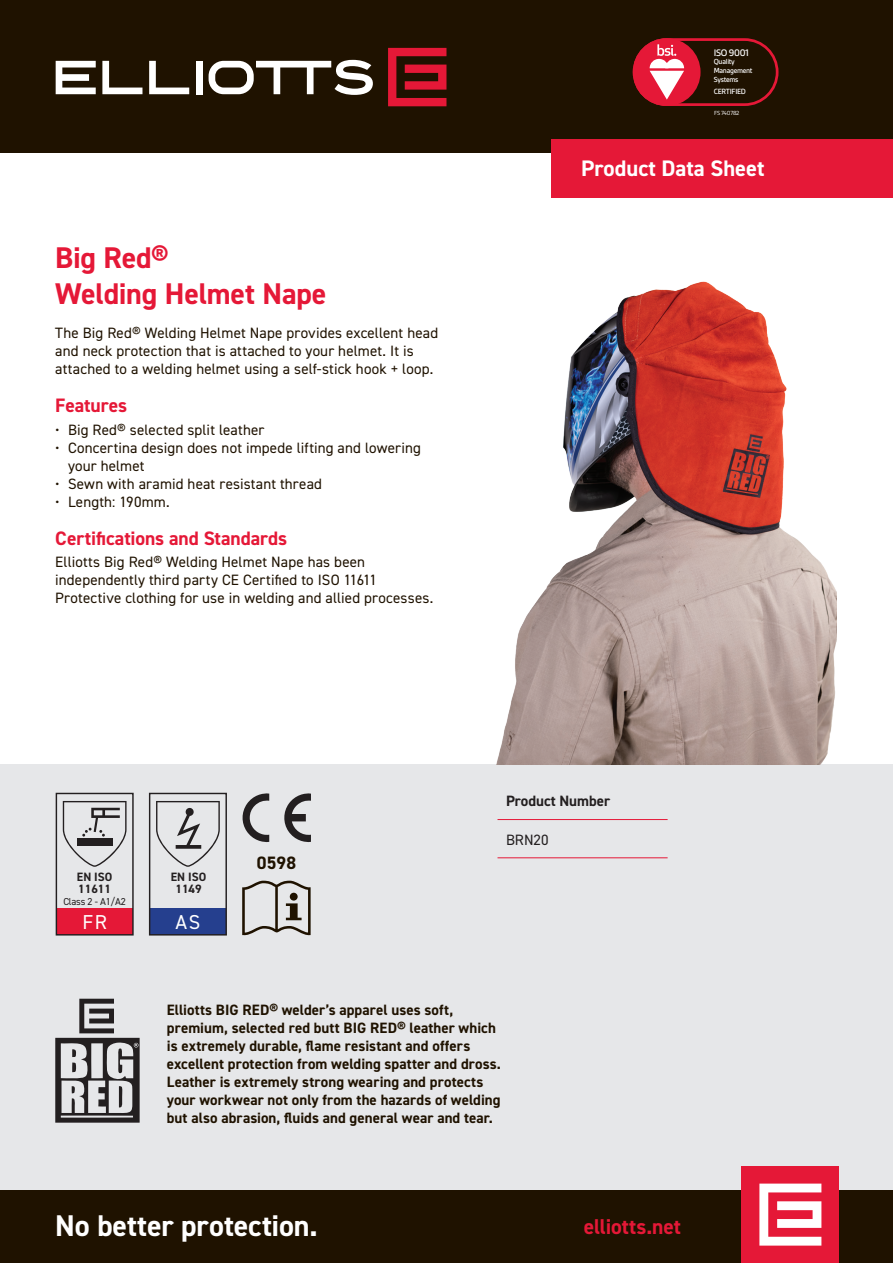
<style>
.page{position:relative;width:893px;height:1263px;background:#fff}
.page>*{position:absolute;margin:0;border:0;box-sizing:border-box;transform-origin:0 0}
.t1{font:700 30px/36px "DIN2014";letter-spacing:-.01em;color:#e51837}
.t2{font:700 30px "DIN2014";letter-spacing:-.005em;color:#fff}
.t3{font:700 22.5px "DIN2014";color:#fff}
.t4{font:700 21.45px "DIN2014";letter-spacing:-.005em;color:#e51837}
.t5{font:20.1px "DIN2014";color:#fff}
.t6{font:700 19.5px "DIN2014";letter-spacing:-.005em;color:#e51837}
.t7{font:700 18px "DIN2014";color:#1f1200}
.t8{font:15px/18px "DIN2014";letter-spacing:.01em;color:#1f1200}
.t9{font:700 15px/18px "DIN2014";letter-spacing:.005em;color:#1f1200}
.t10{font:700 15px "DIN2014";color:#231f20}
.t11{font:15px "DIN2014";color:#231f20}
.t12{font:700 12.15px/12.1px "DIN2014";color:#231f20;text-align:center}
.t13{font:500 10.2px "Gesta";letter-spacing:-.035em;color:#fff}
.t14{font:10.05px "DIN2014";letter-spacing:-.02em;color:#231f20}
.t15{font:500 8.1px "Gesta";letter-spacing:-.035em;color:#fff}
.t16{font:500 7.95px/8.6px "Gesta";letter-spacing:-.035em;color:#fff}
.t17{font:6.3px "Gesta";letter-spacing:-.035em;color:#fff}
</style>
<div class="page">
<div style="left:0;top:0;width:893px;height:153px;background:#1f1200"></div>
<div style="left:0;top:1189px;width:893px;height:74px;background:#1f1200"></div>
<div style="left:0;top:764px;width:893px;height:425px;background:#e6e7e9"></div>
<svg style="left:55px;top:999px;width:85px;height:124px"></svg>
<hr style="left:497px;top:819px;width:171px;height:1px;background:#e51837">
<hr style="left:497px;top:857px;width:171px;height:1px;background:#e51837">
<svg style="left:284px;top:793px;width:27px;height:50px"></svg>
<svg style="left:242px;top:793px;width:27px;height:50px"></svg>
<svg style="left:242px;top:881px;width:69px;height:54px"></svg>
<div style="left:290px;top:893px;width:8px;height:7px;background:#1f1200;border-radius:50%"></div>
<div style="left:150px;top:908px;width:76px;height:27px;background:#253f8e"></div>
<div style="left:149px;top:793px;width:78px;height:142px;border:1px solid #231f20"></div>
<svg style="left:156px;top:801px;width:64px;height:66px"></svg>
<div style="left:57px;top:908px;width:76px;height:27px;background:#e51837"></div>
<div style="left:56px;top:793px;width:78px;height:142px;border:1px solid #231f20"></div>
<svg style="left:63px;top:801px;width:64px;height:66px"></svg>
<img style="left:496px;top:281px;width:340px;height:483px">
<div style="left:551px;top:139px;width:342px;height:59px;background:#e51837"></div>
<svg style="left:388px;top:48px;width:58px;height:58px"></svg>
<div style="left:196px;top:61px;width:6px;height:33px;background:#fff"></div>
<svg style="left:209px;top:60px;width:164px;height:35px"></svg>
<svg style="left:56px;top:61px;width:40px;height:33px"></svg>
<svg style="left:102px;top:61px;width:40px;height:33px"></svg>
<svg style="left:149px;top:61px;width:40px;height:33px"></svg>
<div style="left:741px;top:1166px;width:98px;height:97px;background:#e51837"></div>
<svg style="left:759px;top:1183px;width:62px;height:62px"></svg>
<svg style="left:633px;top:38px;width:145px;height:68px"></svg>
<p class="t13" style="left:714px;top:47px;width:37px">ISO 9001</p>
<p class="t16" style="left:714px;top:58px;width:40px">Quality<br>Management<br>Systems</p>
<p class="t15" style="left:714px;top:87px;width:34px">CERTIFIED</p>
<p class="t17" style="left:714px;top:109px;width:27px">FS 740782</p>
<h1 class="t1" style="left:55px;top:239px;width:273px">Big Red®<br>Welding Helmet Nape</h1>
<p class="t8" style="left:55px;top:324px;width:384px">The Big Red® Welding Helmet Nape provides excellent head and neck protection that is attached to your helmet. It is attached to a welding helmet using a self-stick hook + loop.</p>
<h3 class="t6" style="left:55px;top:393px;width:74px">Features</h3>
<p class="t8" style="left:55px;top:420px;width:211px">• Big Red® selected split leather</p>
<p class="t8" style="left:68px;top:438px;width:354px;text-indent:-13px">• Concertina design does not impede lifting and lowering your helmet</p>
<p class="t8" style="left:55px;top:474px;width:268px">• Sewn with aramid heat resistant thread</p>
<p class="t8" style="left:55px;top:492px;width:116px">• Length: 190mm.</p>
<h3 class="t6" style="left:55px;top:525px;width:234px">Certifications and Standards</h3>
<p class="t8" style="left:55px;top:553px;width:379px">Elliotts Big Red® Welding Helmet Nape has been independently third party CE Certified to ISO 11611<br>Protective clothing for use in welding and allied processes.</p>
<h2 class="t3" style="left:581px;top:154px;width:185px">Product Data Sheet</h2>
<p class="t12" style="left:77px;top:870px;width:37px;text-align:left">EN ISO<br>11611</p>
<p class="t14" style="left:63px;top:895px;width:64px">Class 2 - A1/A2</p>
<h3 class="t5" style="left:82px;top:909px;width:26px">FR</h3>
<p class="t12" style="left:171px;top:870px;width:37px">EN ISO<br>1149</p>
<h3 class="t5" style="left:176px;top:909px;width:26px">AS</h3>
<p class="t7" style="left:257px;top:850px;width:41px">0598</p>
<p class="t10" style="left:506px;top:791px;width:106px">Product Number</p>
<p class="t11" style="left:506px;top:830px;width:44px">BRN20</p>
<p class="t9" style="left:167px;top:1000px;width:336px">Elliotts BIG RED® welder’s apparel uses soft, premium, selected red butt BIG RED® leather which is extremely durable, flame resistant and offers excellent protection from welding spatter and dross.<br>Leather is extremely strong wearing and protects your workwear not only from the hazards of welding but also abrasion, fluids and general wear and tear.</p>
<h1 class="t2" style="left:55px;top:1206px;width:264px">No better protection.</h1>
<h3 class="t4" style="left:584px;top:1213px;width:99px">elliotts.net</h3>
</div>
